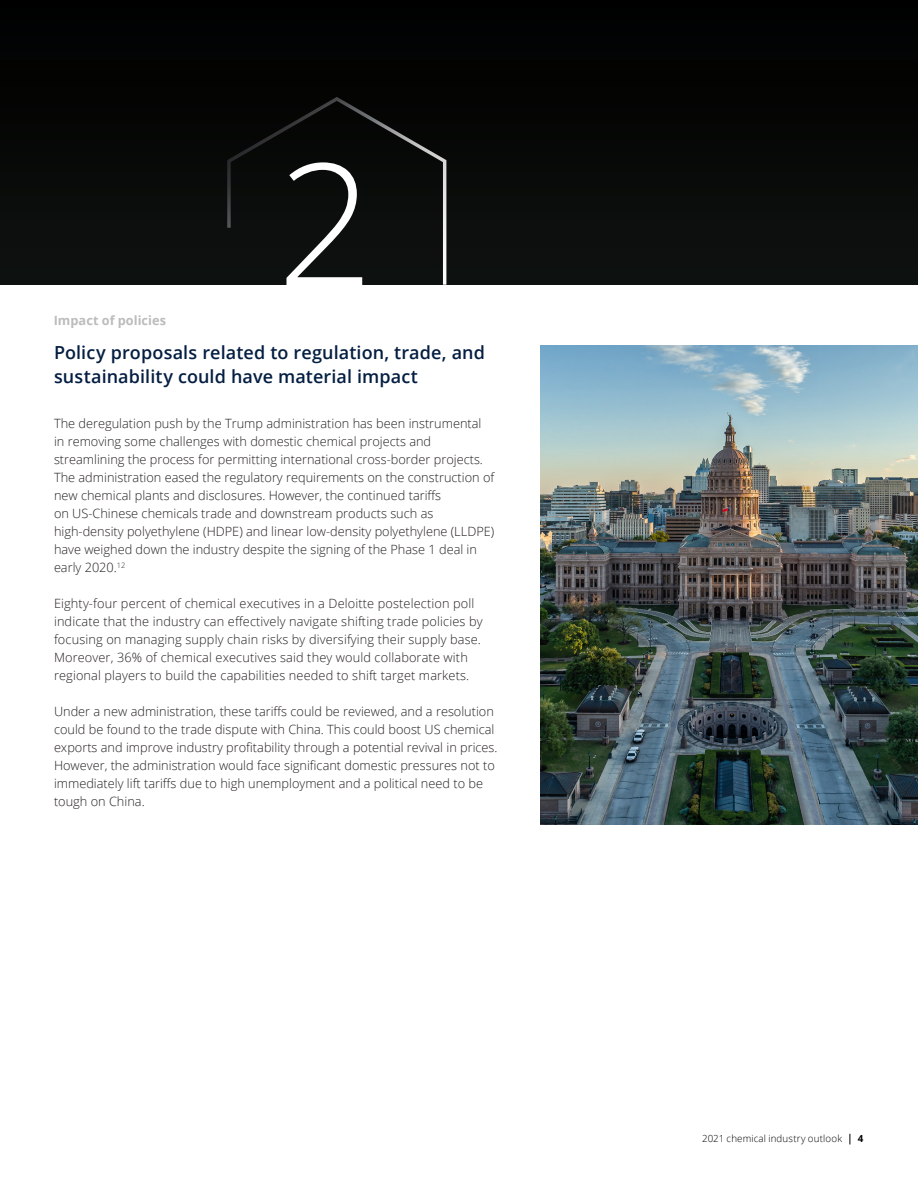
<style>
.page{position:relative;width:918px;height:1188px;background:#fff}
.page>*{position:absolute;margin:0;border:0;box-sizing:border-box;transform-origin:0 0}
.t1{font:300 169.5px "Open Sans";color:#fff}
.Introduction__14_18p{font:600 18px/24px "Open Sans";letter-spacing:.005em;color:#041e42}
.t2{font:300 12.75px/18px "Open Sans";color:#231f20}
.Introduction__14_18p-2{font:700 12.75px "Open Sans";letter-spacing:.005em;color:#bbbcbc}
.Introduction__14_18p-3{font:300 9.75px "Open Sans";letter-spacing:.015em;color:#000}
.Introduction__14_18p-4{font:700 9.75px "Open Sans";color:#000}
</style>
<div class="page">
<div style="left:0;top:0;width:918px;height:285px;background:#050605"></div>
<img style="left:540px;top:346px;width:378px;height:478px">
<svg style="left:227px;top:97px;width:219px;height:188px"></svg>
<p class="Introduction__14_18p-2" style="left:54px;top:311px;width:114px">Impact of policies</p>
<p class="t1" style="left:277px;top:108px;width:98px">2</p>
<p class="Introduction__14_18p" style="left:54px;top:340px;width:433px">Policy proposals related to regulation, trade, and sustainability could have material impact</p>
<p class="t2" style="left:54px;top:414px;width:442px">The deregulation push by the Trump administration has been instrumental in removing some challenges with domestic chemical projects and streamlining the process for permitting international cross-border projects.<br>The administration eased the regulatory requirements on the construction of new chemical plants and disclosures. However, the continued tariffs<br>on US-Chinese chemicals trade and downstream products such as high-density polyethylene (HDPE) and linear low-density polyethylene (LLDPE) have weighed down the industry despite the signing of the Phase 1 deal in early 2020.<sup>12</sup></p>
<p class="t2" style="left:54px;top:594px;width:430px">Eighty-four percent of chemical executives in a Deloitte postelection poll indicate that the industry can effectively navigate shifting trade policies by focusing on managing supply chain risks by diversifying their supply base.<br>Moreover, 36% of chemical executives said they would collaborate with regional players to build the capabilities needed to shift target markets.</p>
<p class="t2" style="left:54px;top:702px;width:445px">Under a new administration, these tariffs could be reviewed, and a resolution could be found to the trade dispute with China. This could boost US chemical exports and improve industry profitability through a potential revival in prices.<br>However, the administration would face significant domestic pressures not to immediately lift tariffs due to high unemployment and a political need to be tough on China.</p>
<p class="Introduction__14_18p-3" style="left:702px;top:1132px;width:141px">2021 chemical industry outlook</p>
<p class="Introduction__14_18p-4" style="left:858px;top:1132px;width:7px">4</p>
</div>
